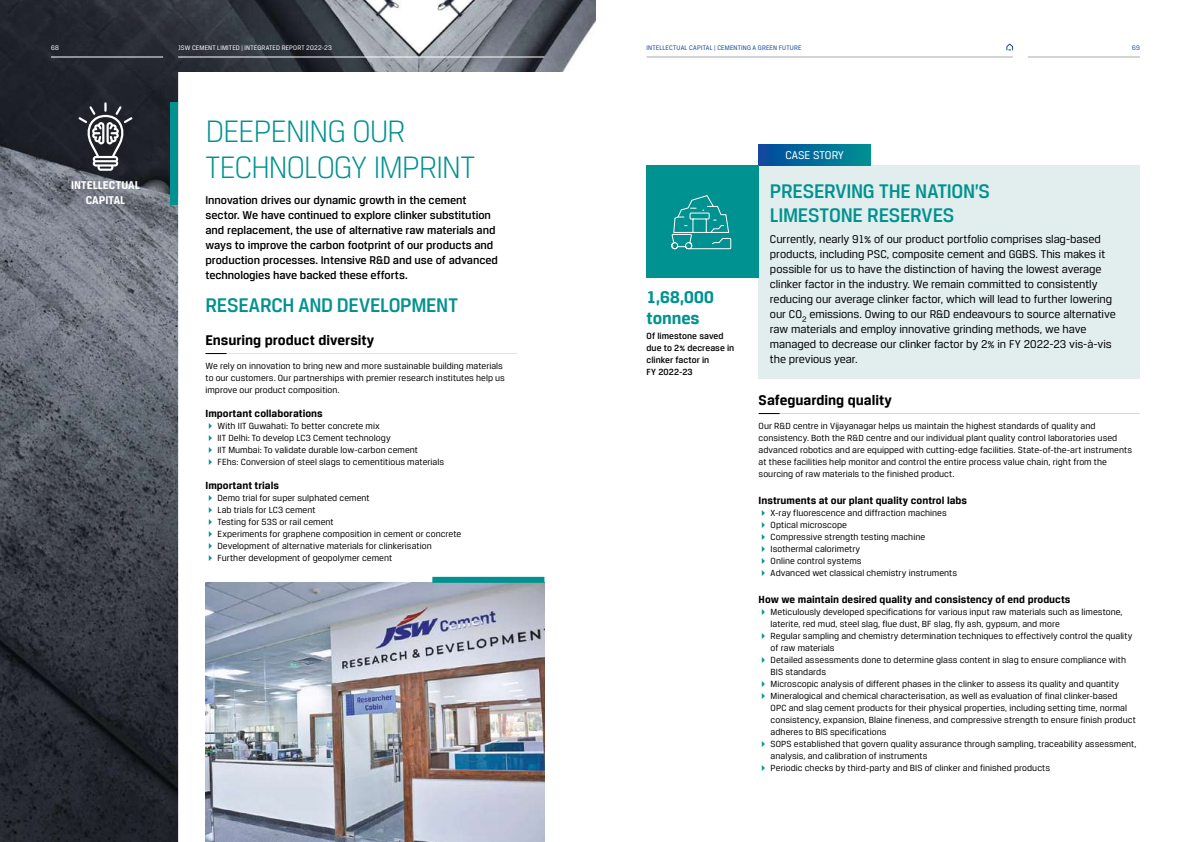
<style>
.page{position:relative;width:1191px;height:842px;background:#fff}
.page>*{position:absolute;margin:0;border:0;box-sizing:border-box;transform-origin:0 0}
.t1{font:300 33px/36px "Breuer Text";letter-spacing:-.04em;color:#009290}
.t2{font:500 21px/24px "Breuer Text";letter-spacing:-.015em;color:#009290}
.t3{font:700 18px/21px "Breuer Text";color:#009290}
.t4{font:700 15px "Breuer Text";color:#000}
.t5{font:12px/15px "Breuer Text";letter-spacing:-.01em;color:#000}
.t6{font:500 12px/15px "Breuer Text";letter-spacing:-.005em;color:#000}
.t7{font:700 12px/15px "Breuer Text";letter-spacing:.005em;color:#fff;text-align:center}
.t8{font:12px "Breuer Text";color:#fff}
.t9{font:700 11px "Breuer Text";letter-spacing:.005em;color:#000}
.t10{font:9.5px/12px "Breuer Text";letter-spacing:.005em;color:#000}
.t11{font:500 9.5px/12px "Breuer Text";letter-spacing:.005em;color:#000}
.t12{font:7px "Breuer Text";letter-spacing:.02em;color:#17479e}
.t13{font:7px "Breuer Text";letter-spacing:.02em;color:#fff}
</style>
<div class="page">
<img style="left:0;top:0;width:595px;height:842px">
<svg style="left:178px;top:72px;width:417px;height:770px"></svg>
<div style="left:171px;top:102px;width:7px;height:102px;background:#009290"></div>
<svg style="left:205px;top:353px;width:312px;height:1px"></svg>
<svg style="left:78px;top:102px;width:54px;height:69px"></svg>
<svg style="left:758px;top:413px;width:382px;height:1px"></svg>
<img style="left:205px;top:583px;width:339px;height:259px">
<div style="left:432px;top:577px;width:112px;height:6px;background:#009290"></div>
<div style="left:758px;top:165px;width:382px;height:213px;background:#e2eded"></div>
<svg style="left:758px;top:144px;width:112px;height:21px"></svg>
<div style="left:646px;top:165px;width:112px;height:112px;background:#009290"></div>
<svg style="left:671px;top:195px;width:61px;height:55px"></svg>
<hr style="left:646px;top:57px;width:366px;height:1px;background:#a7a9ac">
<hr style="left:1027px;top:57px;width:113px;height:1px;background:#a7a9ac">
<svg style="left:1006px;top:43px;width:7px;height:8px"></svg>
<hr style="left:178px;top:57px;width:366px;height:1px;background:#fff">
<hr style="left:51px;top:57px;width:112px;height:1px;background:#fff">
<svg style="left:209px;top:423px;width:3px;height:6px"></svg>
<svg style="left:209px;top:435px;width:3px;height:6px"></svg>
<svg style="left:209px;top:447px;width:3px;height:6px"></svg>
<svg style="left:209px;top:459px;width:3px;height:6px"></svg>
<svg style="left:209px;top:495px;width:3px;height:6px"></svg>
<svg style="left:209px;top:507px;width:3px;height:6px"></svg>
<svg style="left:209px;top:519px;width:3px;height:6px"></svg>
<svg style="left:209px;top:531px;width:3px;height:6px"></svg>
<svg style="left:209px;top:543px;width:3px;height:6px"></svg>
<svg style="left:209px;top:555px;width:3px;height:6px"></svg>
<p class="t13" style="left:51px;top:44px;width:9px">68</p>
<p class="t13" style="left:178px;top:44px;width:155px">JSW CEMENT LIMITED | INTEGRATED REPORT 2022-23</p>
<p class="t12" style="left:646px;top:44px;width:152px">Intellectual capital | CEMENTING A GREEN FUTURE</p>
<p class="t12" style="left:1132px;top:44px;width:9px">69</p>
<p class="t7" style="left:71px;top:177px;width:70px">INTELLECTUAL<br>CAPITAL</p>
<h1 class="t1" style="left:205px;top:113px;width:271px">DEEPENING OUR<br>TECHNOLOGY IMPRINT</h1>
<p class="t6" style="left:205px;top:192px;width:294px">Innovation drives our dynamic growth in the cement sector. We have continued to explore clinker substitution and replacement, the use of alternative raw materials and ways to improve the carbon footprint of our products and production processes. Intensive R&amp;D and use of advanced technologies have backed these efforts.</p>
<h2 class="t2" style="left:205px;top:293px;width:254px">RESEARCH AND DEVELOPMENT</h2>
<h3 class="t4" style="left:205px;top:332px;width:170px">Ensuring product diversity</h3>
<p class="t10" style="left:205px;top:360px;width:301px">We rely on innovation to bring new and more sustainable building materials to our customers. Our partnerships with premier research institutes help us improve our product composition.</p>
<p class="t9" style="left:205px;top:407px;width:119px">Important collaborations</p>
<p class="t10" style="left:217px;top:420px;width:228px">With IIT Guwahati: To better concrete mix<br>IIT Delhi: To develop LC3 Cement technology<br>IIT Mumbai: To validate durable low-carbon cement<br>FEhs: Conversion of steel slags to cementitious materials</p>
<p class="t9" style="left:205px;top:479px;width:75px">Important trials</p>
<p class="t10" style="left:217px;top:492px;width:245px">Demo trial for super sulphated cement<br>Lab trials for LC3 cement<br>Testing for 53S or rail cement<br>Experiments for graphene composition in cement or concrete Development of alternative materials for clinkerisation Further development of geopolymer cement</p>
<h3 class="t3" style="left:646px;top:286px;width:69px">1,68,000 tonnes</h3>
<p class="t11" style="left:646px;top:330px;width:89px">Of limestone saved due to 2% decrease in clinker factor in<br>FY 2022-23</p>
<p class="t8" style="left:785px;top:148px;width:60px">CASE STORY</p>
<h2 class="t2" style="left:770px;top:179px;width:222px">PRESERVING THE NATION’S<br>LIMESTONE RESERVES</h2>
<p class="t5" style="left:770px;top:231px;width:347px">Currently, nearly 91% of our product portfolio comprises slag-based products, including PSC, composite cement and GGBS. This makes it possible for us to have the distinction of having the lowest average clinker factor in the industry. We remain committed to consistently reducing our average clinker factor, which will lead to further lowering our CO <sub>2</sub> emissions. Owing to our R&amp;D endeavours to source alternative raw materials and employ innovative grinding methods, we have managed to decrease our clinker factor by 2% in FY 2022-23 vis-à-vis the previous year.</p>
<h3 class="t4" style="left:758px;top:392px;width:135px">Safeguarding quality</h3>
<p class="t10" style="left:758px;top:420px;width:375px">Our R&amp;D centre in Vijayanagar helps us maintain the highest standards of quality and consistency. Both the R&amp;D centre and our individual plant quality control laboratories used advanced robotics and are equipped with cutting-edge facilities. State-of-the-art instruments at these facilities help monitor and control the entire process value chain, right from the sourcing of raw materials to the finished product.</p>
<p class="t9" style="left:758px;top:494px;width:210px">Instruments at our plant quality control labs</p>
<p class="t10" style="left:770px;top:507px;width:188px">X-ray fluorescence and diffraction machines Optical microscope<br>Compressive strength testing machine Isothermal calorimetry<br>Online control systems<br>Advanced wet classical chemistry instruments</p>
<p class="t9" style="left:758px;top:593px;width:313px">How we maintain desired quality and consistency of end products</p>
<p class="t10" style="left:770px;top:606px;width:367px">Meticulously developed specifications for various input raw materials such as limestone, laterite, red mud, steel slag, flue dust, BF slag, fly ash, gypsum, and more<br>Regular sampling and chemistry determination techniques to effectively control the quality of raw materials<br>Detailed assessments done to determine glass content in slag to ensure compliance with BIS standards<br>Microscopic analysis of different phases in the clinker to assess its quality and quantity Mineralogical and chemical characterisation, as well as evaluation of final clinker-based<br>OPC and slag cement products for their physical properties, including setting time, normal consistency, expansion, Blaine fineness, and compressive strength to ensure finish product adheres to BIS specifications<br>SOPS established that govern quality assurance through sampling, traceability assessment, analysis, and calibration of instruments<br>Periodic checks by third-party and BIS of clinker and finished products</p>
</div>
